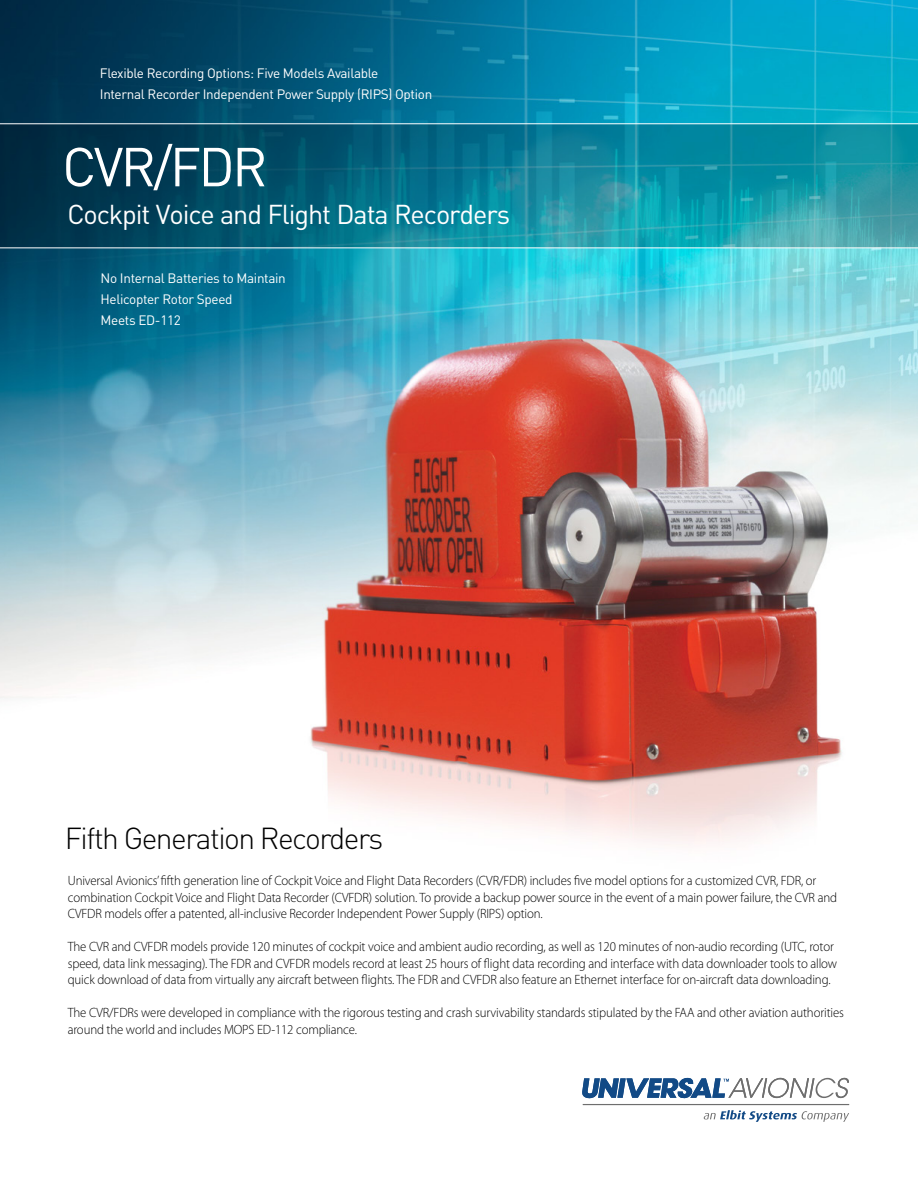
<style>
.page{position:relative;width:918px;height:1188px;background:#fff}
.page>*{position:absolute;margin:0;border:0;box-sizing:border-box;transform-origin:0 0}
.t1{font:54px "DIN Pro";letter-spacing:-.05em;color:#fff}
.t2{font:300 30px "DIN Pro";letter-spacing:-.05em;color:#000}
.t3{font:27px "DIN Pro";letter-spacing:-.04em;color:#fff}
.t4{font:300 13.5px/16.5px "Myriad Pro";letter-spacing:-.01em;color:#000;scale:.95 1}
.t5{font:13.5px/21px "DIN Pro";letter-spacing:-.025em;color:#fff}
</style>
<div class="page">
<img style="left:0;top:0;width:918px;height:845px">
<svg style="left:0;top:124px;width:918px;height:123px;background:#0d7086"></svg>
<hr style="left:0;top:247px;width:918px;height:1px;background:#fff">
<hr style="left:0;top:123px;width:918px;height:1px;background:#fff">
<svg style="left:704px;top:1110px;width:145px;height:12px"></svg>
<hr style="left:583px;top:1104px;width:266px;height:1px;background:#6e6e6e">
<svg style="left:582px;top:1077px;width:267px;height:22px"></svg>
<p class="t5" style="left:100px;top:62px;width:334px">Flexible Recording Options: Five Models Available<br>Internal Recorder Independent Power Supply (RIPS) Option</p>
<h1 class="t1" style="left:62px;top:130px;width:207px">CVR/FDR</h1>
<h3 class="t3" style="left:67px;top:196px;width:444px">Cockpit Voice and Flight Data Recorders</h3>
<p class="t5" style="left:101px;top:267px;width:187px">No Internal Batteries to Maintain<br>Helicopter Rotor Speed<br>Meets ED-112</p>
<h2 class="t2" style="left:65px;top:818px;width:320px">Fifth Generation Recorders</h2>
<p class="t4" style="left:68px;top:872px;width:811px">Universal Avionics’ fifth generation line of Cockpit Voice and Flight Data Recorders (CVR/FDR) includes five model options for a customized CVR, FDR, or combination Cockpit Voice and Flight Data Recorder (CVFDR) solution. To provide a backup power source in the event of a main power failure, the CVR and<br>CVFDR models offer a patented, all-inclusive Recorder Independent Power Supply (RIPS) option.</p>
<p class="t4" style="left:68px;top:938px;width:811px">The CVR and CVFDR models provide 120 minutes of cockpit voice and ambient audio recording, as well as 120 minutes of non-audio recording (UTC, rotor speed, data link messaging). The FDR and CVFDR models record at least 25 hours of flight data recording and interface with data downloader tools to allow quick download of data from virtually any aircraft between flights. The FDR and CVFDR also feature an Ethernet interface for on-aircraft data downloading.</p>
<p class="t4" style="left:68px;top:1004px;width:819px">The CVR/FDRs were developed in compliance with the rigorous testing and crash survivability standards stipulated by the FAA and other aviation authorities around the world and includes MOPS ED-112 compliance.</p>
</div>
